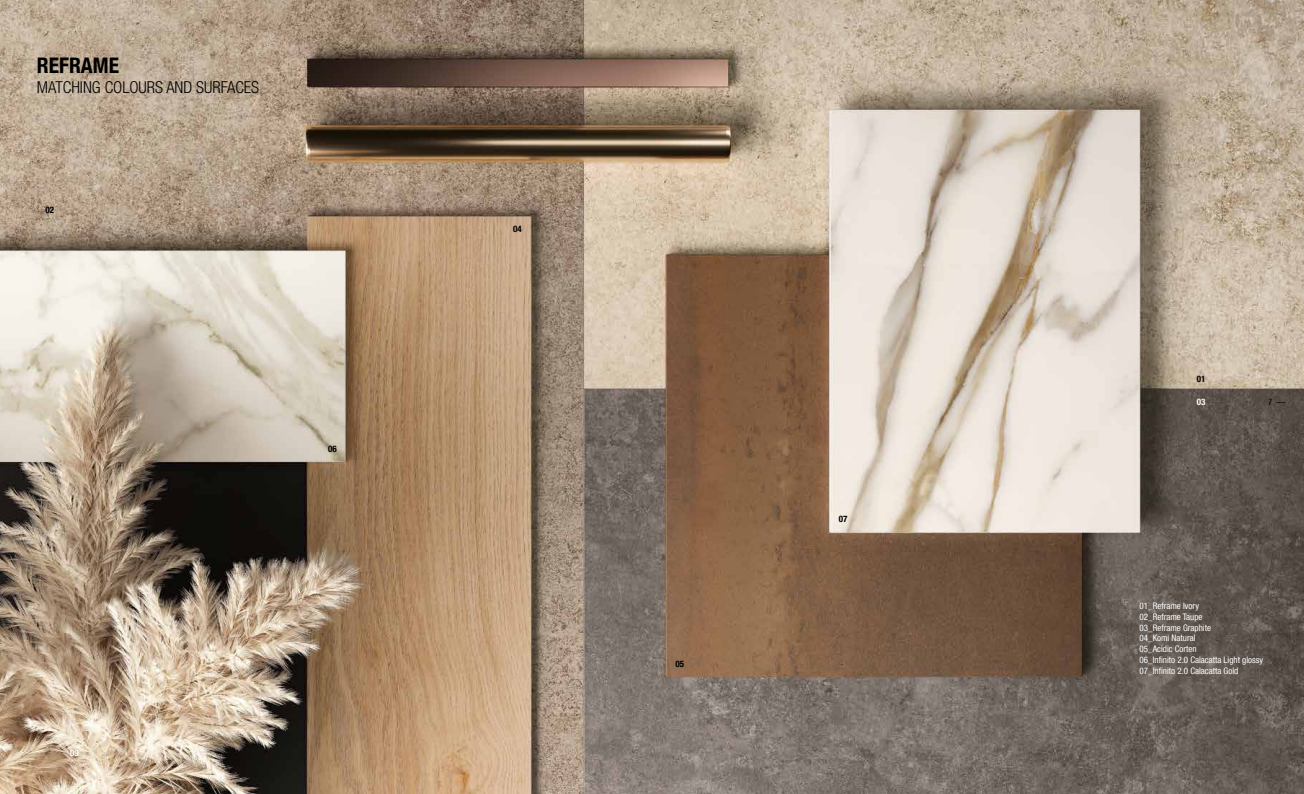
<style>
.page{position:relative;width:1304px;height:794px;background:#fff}
.page>*{position:absolute;margin:0;border:0;box-sizing:border-box;transform-origin:0 0}
.t1{font:700 condensed 21.5px "Helvetica Neue LT Com";color:#000}
.t2{font:300 condensed 16.5px "Helvetica Neue LT Com";color:#000}
.t3{font:condensed 9px/10.8px "Helvetica Neue LT Com";color:#fff}
.t4{font:700 condensed 9px "Helvetica Neue LT Com";color:#000}
.t5{font:700 condensed 9px "Helvetica Neue LT Com";color:#fff}
.t6{font:condensed 9px "Helvetica Neue LT Com";color:#000}
</style>
<div class="page">
<img style="left:0;top:0;width:1304px;height:794px">
<h1 class="t1" style="left:37px;top:53px;width:84px">REFRAME</h1>
<h2 class="t2" style="left:37px;top:78px;width:224px">MATCHING COLOURS AND SURFACES</h2>
<p class="t4" style="left:45px;top:205px;width:10px">02</p>
<p class="t4" style="left:328px;top:444px;width:10px">06</p>
<p class="t5" style="left:70px;top:747px;width:10px">09</p>
<p class="t4" style="left:513px;top:223px;width:10px">04</p>
<p class="t4" style="left:676px;top:658px;width:10px">05</p>
<p class="t4" style="left:839px;top:513px;width:10px">07</p>
<p class="t4" style="left:1197px;top:373px;width:10px">01</p>
<p class="t5" style="left:1197px;top:397px;width:10px">03</p>
<p class="t6" style="left:1268px;top:397px;width:19px">7 —</p>
<p class="t3" style="left:1140px;top:600px;width:125px">01_Reframe Ivory<br>02_Reframe Taupe<br>03_Reframe Graphite<br>04_Komi Natural<br>05_Acidic Corten<br>06_Infinito 2.0 Calacatta Light glossy<br>07_Infinito 2.0 Calacatta Gold</p>
</div>
